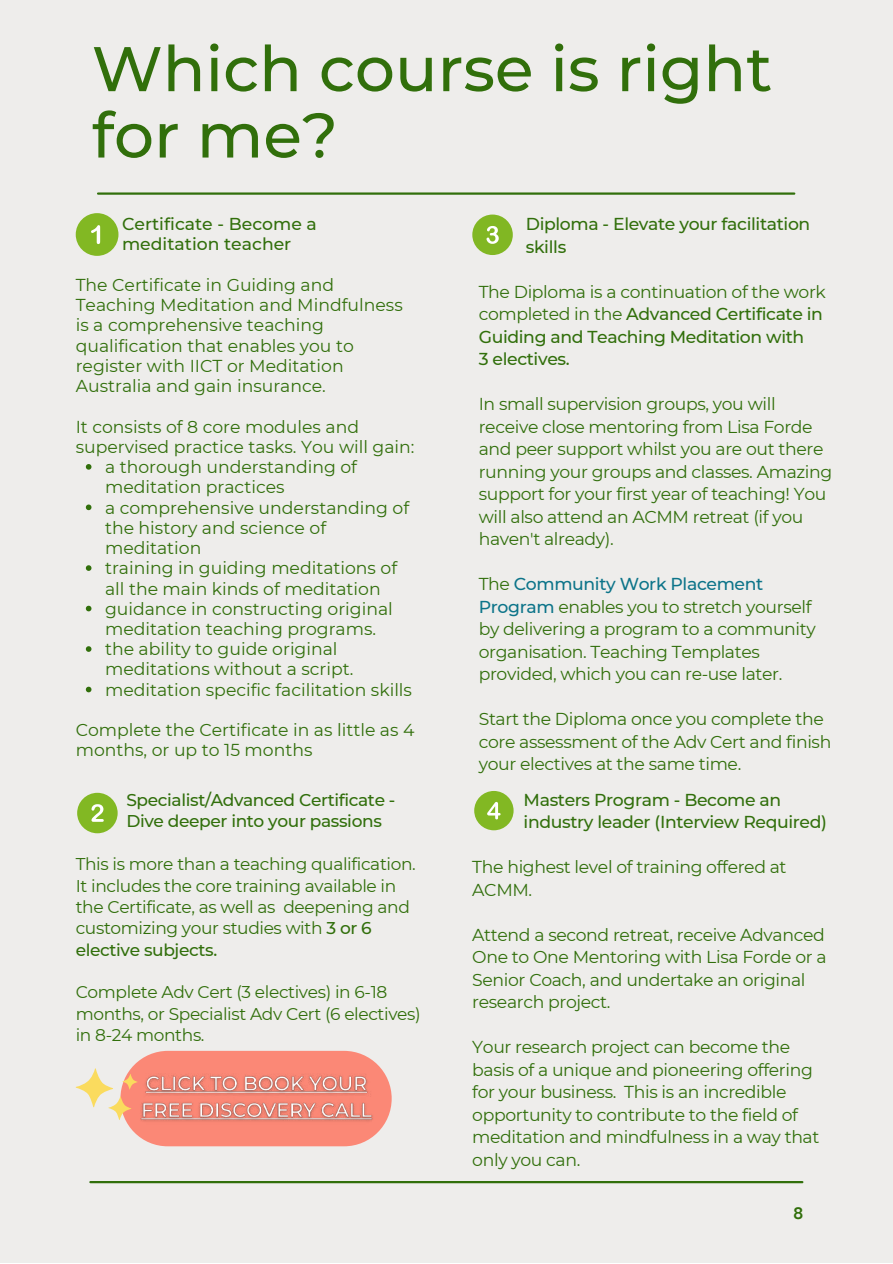
<style>
.page{position:relative;width:893px;height:1264px;background:#fff}
.page>*{position:absolute;margin:0;border:0;box-sizing:border-box;transform-origin:0 0}
.t1{font:500 63px/66.3px "Montserrat";color:#316f0b}
.t2{font:17.25px/22.5px "Montserrat";letter-spacing:-.02em;color:#316f0b}
.t3{font:17.25px/20.2px "Montserrat";color:#316f0b}
.t4{font:500 17.25px/22.5px "Montserrat";letter-spacing:-.02em;color:#316f0b}
.t5{font:500 17.25px/20.2px "Montserrat";color:#316f0b}
.t6{font:16.95px/21.3px "Montserrat";letter-spacing:-.02em;color:#316f0b}
.t7{font:500 16.95px/21.3px "Montserrat";letter-spacing:-.02em;color:#316f0b}
.t8{font:700 16.5px "DM Sans";color:#316f0b}
.s1{font-weight:500}
.s2{font-weight:400}
.s3{font-weight:500;color:#0c7489}
</style>
<div class="page">
<div style="left:0;top:0;width:892px;height:1262px;background:#eeedeb"></div>
<hr style="left:90px;top:1180px;width:712px;height:3px;background:#316f0b">
<hr style="left:98px;top:192px;width:696px;height:3px;background:#316f0b">
<svg style="left:86px;top:464px;width:5px;height:5px"></svg>
<svg style="left:86px;top:504px;width:5px;height:6px"></svg>
<svg style="left:86px;top:565px;width:5px;height:6px"></svg>
<svg style="left:86px;top:605px;width:5px;height:6px"></svg>
<svg style="left:86px;top:646px;width:5px;height:6px"></svg>
<svg style="left:86px;top:686px;width:5px;height:6px"></svg>
<div style="left:76px;top:213px;width:42px;height:43px;background:#82b823;border-radius:50%"></div>
<svg style="left:91px;top:225px;width:9px;height:19px"></svg>
<div style="left:77px;top:792px;width:41px;height:41px;background:#82b823;border-radius:50%"></div>
<svg style="left:91px;top:804px;width:13px;height:17px"></svg>
<div style="left:472px;top:214px;width:40px;height:41px;background:#81b723;border-radius:50%"></div>
<svg style="left:486px;top:226px;width:12px;height:18px"></svg>
<div style="left:120px;top:1050px;width:271px;height:96px;background:#fb8876;border-radius:48px"></div>
<img style="left:140px;top:1074px;width:233px;height:48px">
<svg style="left:76px;top:1068px;width:62px;height:52px"></svg>
<div style="left:474px;top:791px;width:39px;height:39px;background:#82b823;border-radius:50%"></div>
<svg style="left:487px;top:802px;width:13px;height:17px"></svg>
<h1 class="t1" style="left:92px;top:35px;width:682px">Which course is right for me?</h1>
<p class="t5" style="left:122px;top:214px;width:196px">Certificate - Become a meditation teacher</p>
<p class="t3" style="left:76px;top:274px;width:328px">The Certificate in Guiding and<br>Teaching Meditation and Mindfulness is a comprehensive teaching qualification that enables you to register with IICT or Meditation<br>Australia and gain insurance.</p>
<p class="t3" style="left:76px;top:416px;width:340px">It consists of 8 core modules and supervised practice tasks. You will gain:</p>
<p class="t3" style="left:105px;top:457px;width:308px">a thorough understanding of meditation practices<br>a comprehensive understanding of the history and science of meditation<br>training in guiding meditations of all the main kinds of meditation guidance in constructing original meditation teaching programs.<br>the ability to guide original meditations without a script. meditation specific facilitation skills</p>
<p class="t3" style="left:76px;top:720px;width:340px">Complete the Certificate in as little as 4 months, or up to 15 months</p>
<p class="t7" style="left:126px;top:789px;width:270px">Specialist/Advanced Certificate -<br>Dive deeper into your passions</p>
<p class="t6" style="left:76px;top:853px;width:341px">This is more than a teaching qualification.<br>It includes the core training available in the Certificate, as well as deepening and customizing your studies with <span class="s1">3 or 6 elective subjects.</span></p>
<p class="t6" style="left:76px;top:981px;width:346px">Complete Adv Cert (3 electives) in 6-18 months, or Specialist Adv Cert (6 electives) in 8-24 months.</p>
<p class="t4" style="left:525px;top:213px;width:286px">Diploma - Elevate your facilitation skills</p>
<p class="t4" style="left:478px;top:280px;width:348px"><span class="s2">The Diploma is a continuation of the work completed in the</span> Advanced Certificate in Guiding and Teaching Meditation with<br>3 electives.</p>
<p class="t2" style="left:478px;top:393px;width:355px">In small supervision groups, you will receive close mentoring from Lisa Forde and peer support whilst you are out there running your groups and classes. Amazing support for your first year of teaching! You will also attend an ACMM retreat (if you haven't already).</p>
<p class="t2" style="left:478px;top:573px;width:338px">The <span class="s3">Community Work Placement Program</span> enables you to stretch yourself by delivering a program to a community organisation. Teaching Templates provided, which you can re-use later.</p>
<p class="t2" style="left:478px;top:708px;width:354px">Start the Diploma once you complete the core assessment of the Adv Cert and finish your electives at the same time.</p>
<p class="t4" style="left:523px;top:788px;width:305px">Masters Program - Become an industry leader (Interview Required)</p>
<p class="t2" style="left:472px;top:856px;width:316px">The highest level of training offered at<br>ACMM.</p>
<p class="t2" style="left:472px;top:923px;width:356px">Attend a second retreat, receive Advanced One to One Mentoring with Lisa Forde or a Senior Coach, and undertake an original research project.</p>
<p class="t2" style="left:472px;top:1035px;width:348px">Your research project can become the basis of a unique and pioneering offering for your business. This is an incredible opportunity to contribute to the field of meditation and mindfulness in a way that only you can.</p>
<p class="t8" style="left:793px;top:1202px;width:12px">8</p>
</div>
